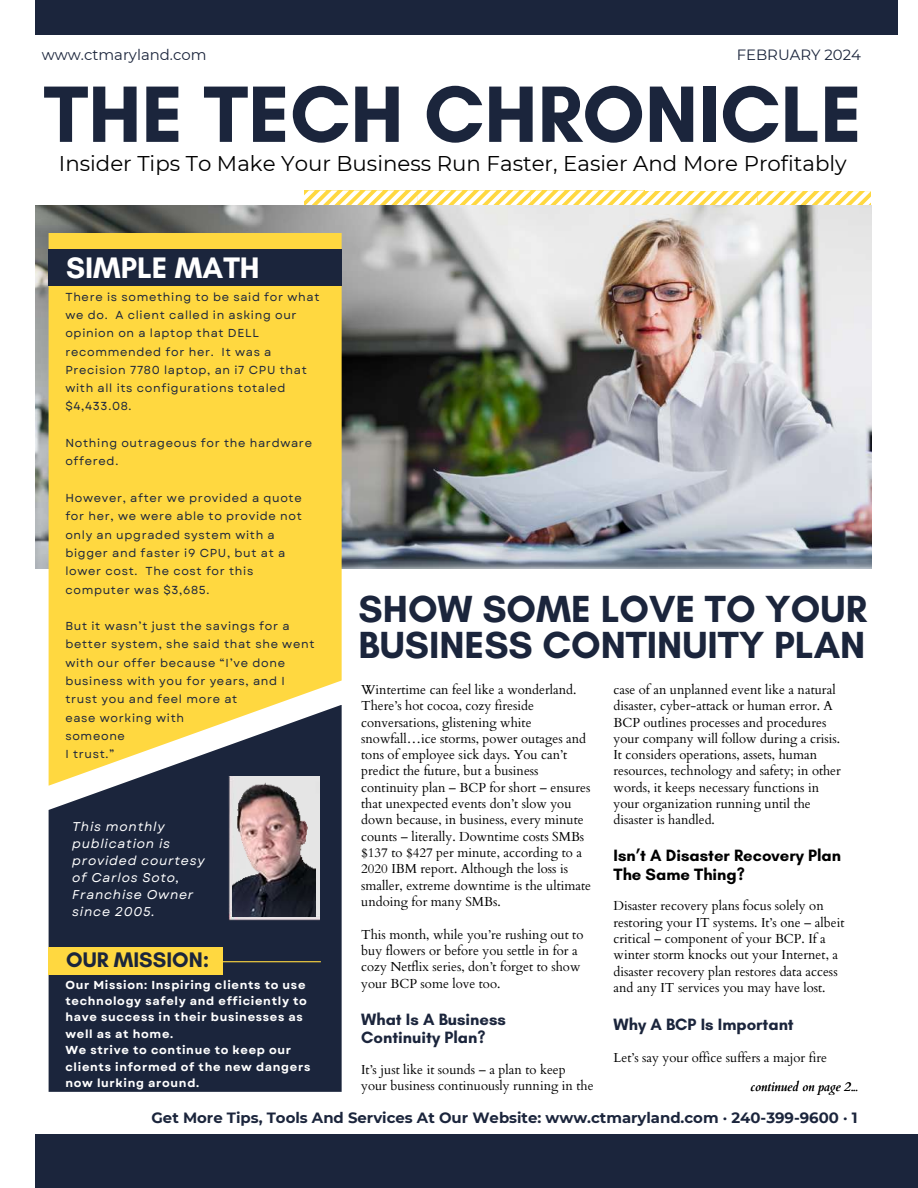
<style>
.page{position:relative;width:918px;height:1188px;background:#fff}
.page>*{position:absolute;margin:0;border:0;box-sizing:border-box;transform-origin:0 0}
.t1{font:700 81.3px "Glacial Indifference";color:#1b253c}
.t2{font:700 38.4px/36.6px "Glacial Indifference";color:#1b253c}
.t3{font:700 30.15px "Glacial Indifference";color:#fff}
.t4{font:700 21.45px "Glacial Indifference";color:#1b253c}
.t5{font:21.3px "Montserrat";color:#000}
.t6{font:700 16.65px/18.5px "Glacial Indifference";color:#1b253c}
.t7{font:700 16.65px/18.5px "Glacial Indifference";color:#000}
.t8{font:700 14.85px "Montserrat";color:#1b253c}
.t9{font:14.85px "Montserrat";color:#1b253c}
.t10{font:13.05px/16.4px "Cardo";color:#000}
.t11{font:italic 12.9px "Cardo";color:#000}
.t12{font:italic 12.75px/17px "Garet";letter-spacing:.06em;color:#fff}
.t13{font:11.55px/18.3px "Garet";letter-spacing:.06em;color:#1b253c}
.t14{font:700 11.55px/16.4px "Garet";letter-spacing:.06em;color:#fff}
</style>
<div class="page">
<div style="left:35px;top:0;width:862px;height:35px;background:#1b253c"></div>
<div style="left:35px;top:1135px;width:883px;height:53px;background:#1b253c"></div>
<svg style="left:304px;top:190px;width:567px;height:16px"></svg>
<img style="left:35px;top:206px;width:836px;height:362px">
<div style="left:49px;top:233px;width:293px;height:472px;background:#ffd840"></div>
<div style="left:49px;top:250px;width:293px;height:36px;background:#1b253c"></div>
<svg style="left:49px;top:705px;width:293px;height:387px;background:#404549"></svg>
<hr style="left:72px;top:961px;width:249px;height:1px;background:#ffd840">
<div style="left:49px;top:947px;width:174px;height:27px;background:#ffd840"></div>
<img style="left:229px;top:776px;width:90px;height:145px">
<img style="left:233px;top:780px;width:83px;height:137px">
<p class="t9" style="left:42px;top:46px;width:166px">www.ctmaryland.com</p>
<p class="t9" style="left:737px;top:46px;width:126px">FEBRUARY 2024</p>
<h1 class="t1" style="left:44px;top:65px;width:820px">THE TECH CHRONICLE</h1>
<h3 class="t5" style="left:59px;top:150px;width:789px">Insider Tips To Make Your Business Run Faster, Easier And More Profitably</h3>
<h3 class="t3" style="left:66px;top:249px;width:195px">SIMPLE MATH</h3>
<p class="t13" style="left:65px;top:287px;width:256px">There is something to be said for what we do. A client called in asking our opinion on a laptop that DELL recommended for her. It was a<br>Precision 7780 laptop, an i7 CPU that with all its configurations totaled $4,433.08.</p>
<p class="t13" style="left:65px;top:434px;width:248px">Nothing outrageous for the hardware offered.</p>
<p class="t13" style="left:65px;top:489px;width:238px">However, after we provided a quote for her, we were able to provide not only an upgraded system with a bigger and faster i9 CPU, but at a lower cost. The cost for this computer was $3,685.</p>
<p class="t13" style="left:65px;top:617px;width:251px">But it wasn’t just the savings for a better system, she said that she went with our offer because “I’ve done business with you for years, and I trust you and feel more at<br>ease working with<br>someone<br>I trust.”</p>
<p class="t12" style="left:72px;top:819px;width:134px">This monthly publication is provided courtesy of Carlos Soto,<br>Franchise Owner since 2005.</p>
<h3 class="t4" style="left:66px;top:946px;width:145px">OUR MISSION:</h3>
<p class="t14" style="left:65px;top:976px;width:247px">Our Mission: Inspiring clients to use technology safely and efficiently to have success in their businesses as well as at home.<br>We strive to continue to keep our clients informed of the new dangers now lurking around.</p>
<h2 class="t2" style="left:359px;top:590px;width:510px">SHOW SOME LOVE TO YOUR<br>BUSINESS CONTINUITY PLAN</h2>
<p class="t10" style="left:361px;top:682px;width:232px">Wintertime can feel like a wonderland.<br>There’s hot cocoa, cozy fireside conversations, glistening white snowfall…ice storms, power outages and tons of employee sick days. You can’t predict the future, but a business continuity plan – BCP for short – ensures that unexpected events don’t slow you down because, in business, every minute counts – literally. Downtime costs SMBs $137 to $427 per minute, according to a 2020 IBM report. Although the loss is smaller, extreme downtime is the ultimate undoing for many SMBs.</p>
<p class="t10" style="left:361px;top:926px;width:224px">This month, while you’re rushing out to buy flowers or before you settle in for a cozy Netflix series, don’t forget to show your BCP some love too.</p>
<p class="t6" style="left:361px;top:1010px;width:146px">What Is A Business<br>Continuity Plan?</p>
<p class="t10" style="left:361px;top:1061px;width:234px">It’s just like it sounds – a plan to keep your business continuously running in the</p>
<p class="t10" style="left:614px;top:682px;width:229px">case of an unplanned event like a natural disaster, cyber-attack or human error. A BCP outlines processes and procedures your company will follow during a crisis.<br>It considers operations, assets, human resources, technology and safety; in other words, it keeps necessary functions in your organization running until the disaster is handled.</p>
<p class="t7" style="left:614px;top:846px;width:229px">Isn’t A Disaster Recovery Plan<br>The Same Thing?</p>
<p class="t10" style="left:614px;top:898px;width:233px">Disaster recovery plans focus solely on restoring your IT systems. It’s one – albeit critical – component of your BCP. If a winter storm knocks out your Internet, a disaster recovery plan restores data access and any IT services you may have lost.</p>
<p class="t6" style="left:614px;top:1015px;width:182px">Why A BCP Is Important</p>
<p class="t10" style="left:614px;top:1049px;width:215px">Let’s say your office suffers a major fire</p>
<p class="t11" style="left:751px;top:1078px;width:108px">continued on page 2...</p>
<p class="t8" style="left:152px;top:1109px;width:708px">Get More Tips, Tools And Services At Our Website: www.ctmaryland.com · 240-399-9600 · 1</p>
</div>
